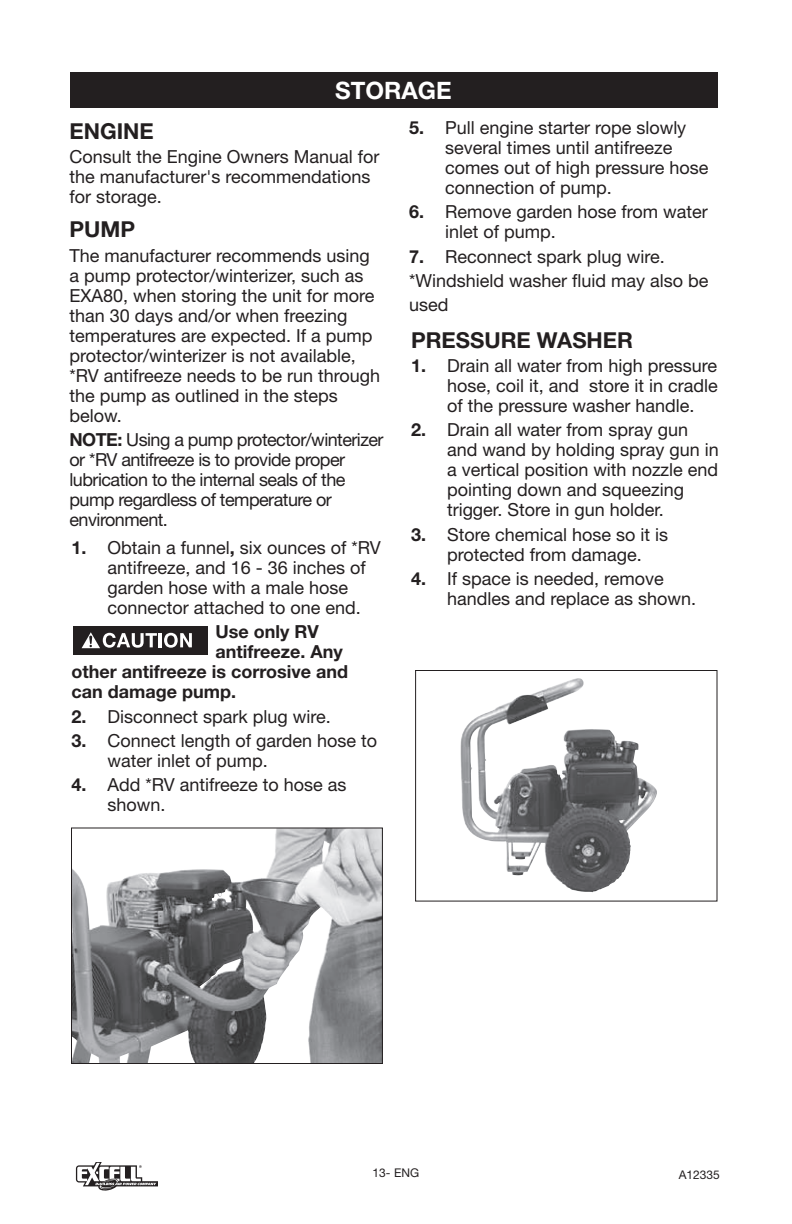
<style>
.page{position:relative;width:792px;height:1224px;background:#fff}
.page>*{position:absolute;margin:0;border:0;box-sizing:border-box;transform-origin:0 0}
.t1{font:700 24px "Helvetica Neue";color:#fff}
.t2{font:700 22px "Helvetica Neue";color:#231f20}
.t3{font:18px/20px "Helvetica Neue";color:#231f20}
.t4{font:18px/20px "Helvetica Neue";letter-spacing:-.03em;color:#231f20}
.t5{font:700 18px "Helvetica Neue";color:#231f20}
.t6{font:12px "Helvetica Neue";color:#231f20}
.s1{font-weight:700}
</style>
<div class="page">
<svg style="left:76px;top:1163px;width:82px;height:28px"></svg>
<img style="left:73px;top:830px;width:308px;height:232px">
<div style="left:71px;top:828px;width:312px;height:236px;border:1px solid #231f20"></div>
<div style="left:73px;top:626px;width:135px;height:28px;background:#231f20"></div>
<hr style="left:159px;top:633px;width:3px;height:14px;background:#fff">
<svg style="left:164px;top:633px;width:28px;height:15px"></svg>
<svg style="left:82px;top:632px;width:75px;height:16px"></svg>
<div style="left:70px;top:72px;width:648px;height:36px;background:#231f20"></div>
<img style="left:460px;top:678px;width:187px;height:188px">
<div style="left:415px;top:670px;width:303px;height:232px;border:1px solid #231f20"></div>
<h1 class="t1" style="left:335px;top:75px;width:118px">STORAGE</h1>
<p class="t2" style="left:70px;top:117px;width:86px">ENGINE</p>
<p class="t3" style="left:70px;top:146px;width:312px">Consult the Engine Owners Manual for the manufacturer's recommendations for storage.</p>
<p class="t2" style="left:70px;top:216px;width:67px">PUMP</p>
<p class="t3" style="left:70px;top:245px;width:312px">The manufacturer recommends using a pump protector/winterizer, such as EXA80, when storing the unit for more than 30 days and/or when freezing temperatures are expected. If a pump protector/winterizer is not available, *RV antifreeze needs to be run through the pump as outlined in the steps below.</p>
<p class="t4" style="left:70px;top:429px;width:316px"><span class="s1">NOTE:</span> Using a pump protector/winterizer or *RV antifreeze is to provide proper lubrication to the internal seals of the pump regardless of temperature or environment.</p>
<p class="t3" style="left:108px;top:538px;width:275px;text-indent:-36px"><span class="s1">1.</span> Obtain a funnel<span class="s1">,</span> six ounces of *RV antifreeze, and 16 - 36 inches of garden hose with a male hose connector attached to one end.</p>
<p class="t5" style="left:216px;top:621px;width:105px">Use only RV</p>
<p class="t5" style="left:216px;top:641px;width:129px">antifreeze. Any</p>
<p class="t5" style="left:72px;top:661px;width:278px">other antifreeze is corrosive and</p>
<p class="t5" style="left:72px;top:681px;width:166px">can damage pump.</p>
<p class="t3" style="left:72px;top:706px;width:261px"><span class="s1">2.</span> Disconnect spark plug wire.</p>
<p class="t3" style="left:108px;top:730px;width:271px;text-indent:-36px"><span class="s1">3.</span> Connect length of garden hose to water inlet of pump.</p>
<p class="t3" style="left:108px;top:775px;width:241px;text-indent:-36px"><span class="s1">4.</span> Add *RV antifreeze to hose as shown.</p>
<p class="t3" style="left:445px;top:118px;width:265px;text-indent:-36px"><span class="s1">5.</span> Pull engine starter rope slowly several times until antifreeze comes out of high pressure hose connection of pump.</p>
<p class="t3" style="left:445px;top:202px;width:264px;text-indent:-36px"><span class="s1">6.</span> Remove garden hose from water inlet of pump.</p>
<p class="t3" style="left:409px;top:244px;width:301px;line-height:24.4px"><span class="s1">7.</span> Reconnect spark plug wire. *Windshield washer fluid may also be used</p>
<p class="t2" style="left:411px;top:326px;width:224px">PRESSURE WASHER</p>
<p class="t3" style="left:447px;top:355px;width:272px;text-align:justify;text-indent:-36px"><span class="s1">1.</span> Drain all water from high pressure hose, coil it, and store it in cradle of the pressure washer handle.</p>
<p class="t3" style="left:447px;top:420px;width:273px;text-indent:-36px"><span class="s1">2.</span> Drain all water from spray gun and wand by holding spray gun in a vertical position with nozzle end pointing down and squeezing trigger. Store in gun holder.</p>
<p class="t3" style="left:411px;top:524px;width:259px;text-align:center"><span class="s1">3.</span> Store chemical hose so it is protected from damage.</p>
<p class="t3" style="left:447px;top:568px;width:251px;text-indent:-36px"><span class="s1">4.</span> If space is needed, remove handles and replace as shown.</p>
<p class="t6" style="left:373px;top:1166px;width:48px">13- ENG</p>
<p class="t6" style="left:679px;top:1168px;width:43px">A12335</p>
</div>
